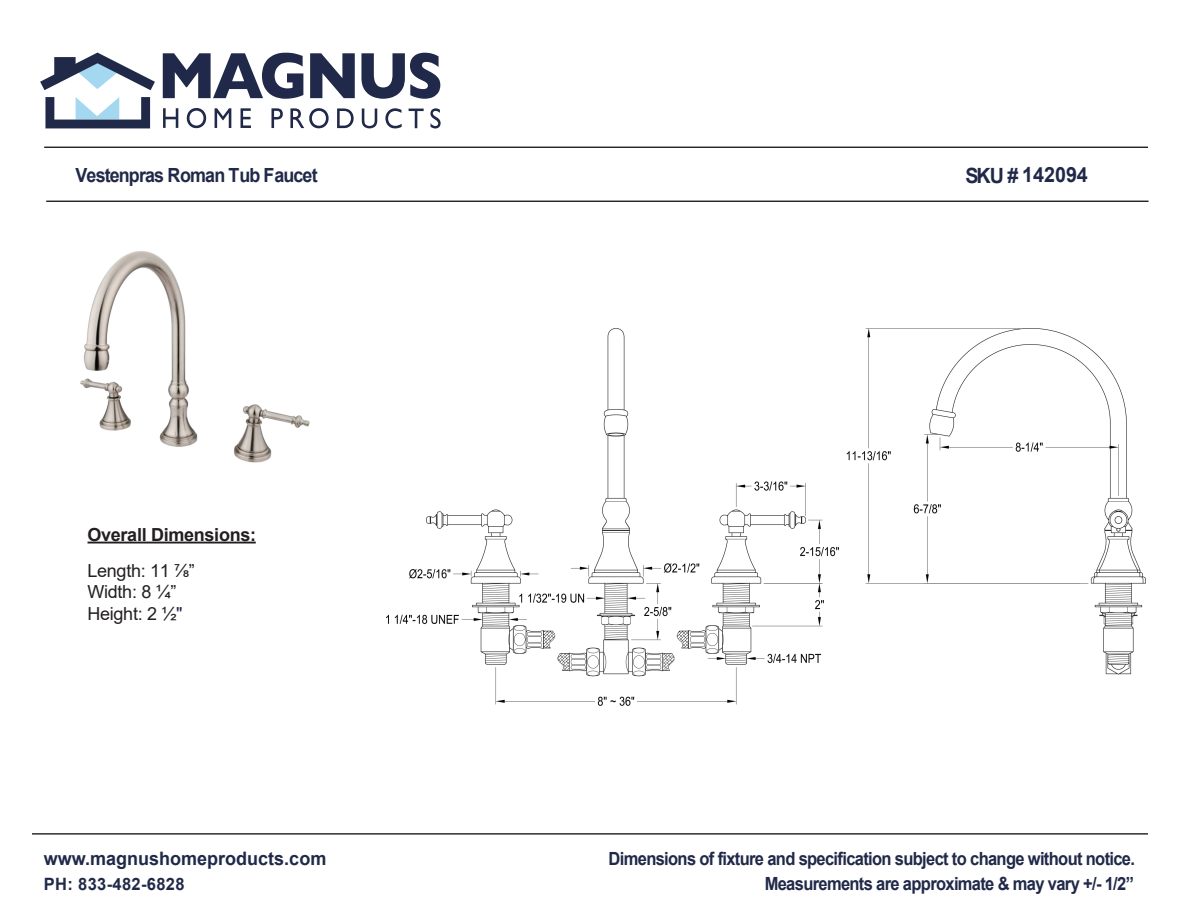
<style>
.page{position:relative;width:1188px;height:918px;background:#fff}
.page>*{position:absolute;margin:0;border:0;box-sizing:border-box;transform-origin:0 0}
.t1{font:700 21px "Arial";color:#212949;scale:.94 1}
.t2{font:700 19.5px "Arial";letter-spacing:-.05em;color:#212949;scale:.92 1}
.t3{font:700 18.6px "Arial";color:#212949}
.t4{font:700 18.15px/24.6px "Arial";letter-spacing:-.04em;color:#212949;text-align:right;scale:.91 1}
.t5{font:18px/21.6px "Arial";letter-spacing:-.015em;color:#231f20}
.t6{font:700 18px "Arial";letter-spacing:-.015em;color:#231f20}
.t7{font:700 16.95px "Arial";letter-spacing:.02em;color:#212949}
.s1{color:#212949}
</style>
<div class="page">
<hr style="left:44px;top:147px;width:1104px;height:1px;background:#252525">
<hr style="left:46px;top:201px;width:1103px;height:1px;background:#252525">
<hr style="left:32px;top:833px;width:1116px;height:2px;background:#252525">
<svg style="left:40px;top:53px;width:115px;height:37px"></svg>
<svg style="left:45px;top:97px;width:105px;height:31px"></svg>
<svg style="left:163px;top:53px;width:140px;height:46px"></svg>
<svg style="left:310px;top:53px;width:45px;height:45px"></svg>
<svg style="left:361px;top:53px;width:79px;height:46px"></svg>
<svg style="left:163px;top:108px;width:15px;height:20px"></svg>
<svg style="left:187px;top:108px;width:19px;height:20px"></svg>
<svg style="left:215px;top:108px;width:16px;height:20px"></svg>
<svg style="left:241px;top:108px;width:10px;height:20px"></svg>
<svg style="left:271px;top:108px;width:12px;height:20px"></svg>
<svg style="left:290px;top:108px;width:39px;height:20px"></svg>
<svg style="left:337px;top:108px;width:17px;height:20px"></svg>
<svg style="left:362px;top:109px;width:15px;height:19px"></svg>
<svg style="left:385px;top:108px;width:17px;height:20px"></svg>
<svg style="left:409px;top:109px;width:15px;height:19px"></svg>
<svg style="left:430px;top:108px;width:11px;height:21px"></svg>
<hr style="left:88px;top:542px;width:168px;height:2px;background:#231f20">
<img style="left:80px;top:251px;width:230px;height:212px">
<img style="left:386px;top:328px;width:760px;height:378px">
<p class="t2" style="left:76px;top:162px;width:265px">Vestenpras Roman Tub Faucet</p>
<p class="t6" style="left:88px;top:522px;width:170px">Overall Dimensions:</p>
<p class="t5" style="left:88px;top:559px;width:109px">Length: 11 ⅞”<br>Width: 8 ¼”<br>Height: 2 ½<span class="s1">"</span></p>
<p class="t3" style="left:44px;top:846px;width:284px">www.magnushomeproducts.com</p>
<p class="t7" style="left:44px;top:872px;width:142px">PH: 833-482-6828</p>
<p class="t1" style="left:965px;top:160px;width:132px">SKU # 142094</p>
<p class="t4" style="left:609px;top:847px;width:580px">Dimensions of fixture and specification subject to change without notice.<br>Measurements are approximate &amp; may vary +/- 1/2”</p>
</div>
